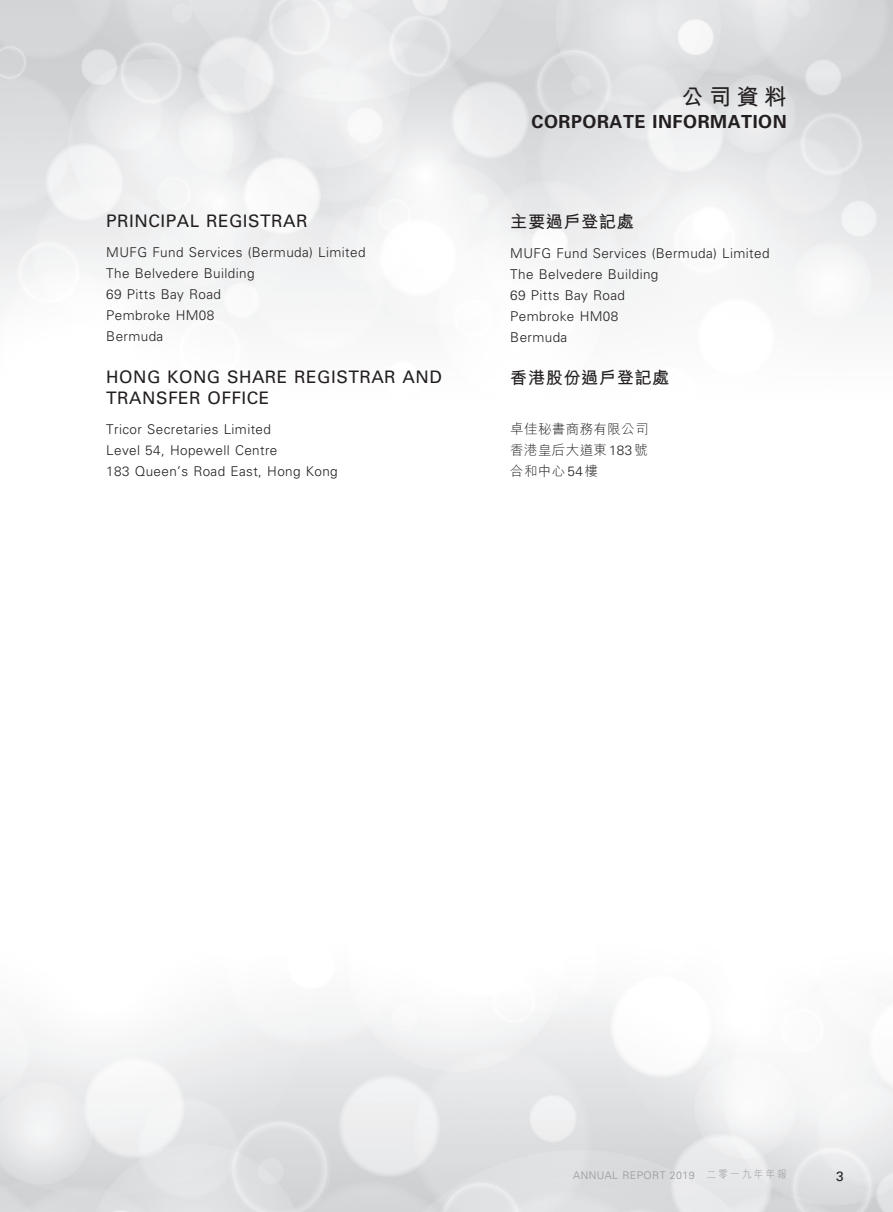
<style>
.page{position:relative;width:893px;height:1212px;background:#fff}
.page>*{position:absolute;margin:0;border:0;box-sizing:border-box;transform-origin:0 0}
.t1{font:22.5px "M Hei HK Bold E Ten B5 H";color:#231f20}
.t2{font:700 18px "Univers";letter-spacing:.03em;color:#231f20}
.t3{font:17.25px/21px "Univers";letter-spacing:.03em;color:#231f20}
.t4{font:17.25px "M Hei HK Bold E Ten B5 H";letter-spacing:.03em;color:#231f20}
.t5{font:300 13.5px/21px "Univers";letter-spacing:.03em;color:#231f20}
.t6{font:13.5px/21px "M Hei HK Light E Ten B5 H";letter-spacing:.03em;color:#231f20;text-align:justify}
.t7{font:13.5px "Univers";color:#231f20}
.t8{font:300 10.5px "Univers";letter-spacing:.04em;color:#939598}
.s1{font-family:"Univers";font-weight:300}
.s2{font-family:"M Hei HK Light E Ten B5 H";font-weight:400}
</style>
<div class="page">
<p class="t3" style="left:106px;top:212px;width:203px">PRINCIPAL REGISTRAR</p>
<p class="t5" style="left:106px;top:243px;width:261px">MUFG Fund Services (Bermuda) Limited<br>The Belvedere Building<br>69 Pitts Bay Road<br>Pembroke HM08<br>Bermuda</p>
<p class="t3" style="left:106px;top:368px;width:337px">HONG KONG SHARE REGISTRAR AND<br>TRANSFER OFFICE</p>
<p class="t5" style="left:106px;top:419px;width:233px">Tricor Secretaries Limited<br>Level 54, Hopewell Centre<br>183 Queen’s Road East, Hong Kong</p>
<h1 class="t1" style="left:681px;top:88px;width:107px">公司資料</h1>
<h2 class="t2" style="left:532px;top:115px;width:257px">CORPORATE INFORMATION</h2>
<p class="t4" style="left:510px;top:215px;width:125px">主要過戶登記處</p>
<p class="t5" style="left:510px;top:243px;width:261px">MUFG Fund Services (Bermuda) Limited<br>The Belvedere Building<br>69 Pitts Bay Road<br>Pembroke HM08<br>Bermuda</p>
<p class="t4" style="left:510px;top:371px;width:161px">香港股份過戶登記處</p>
<p class="t6" style="left:510px;top:420px;width:140px">卓佳秘書商務有限公司香港皇后大道東<span class="s1">183</span>號合和中心<span class="s1">54</span>樓</p>
<p class="t8" style="left:573px;top:1171px;width:215px">ANNUAL REPORT 2019 <span class="s2">二零一九年年報</span></p>
<p class="t7" style="left:836px;top:1171px;width:9px">3</p>
</div>
